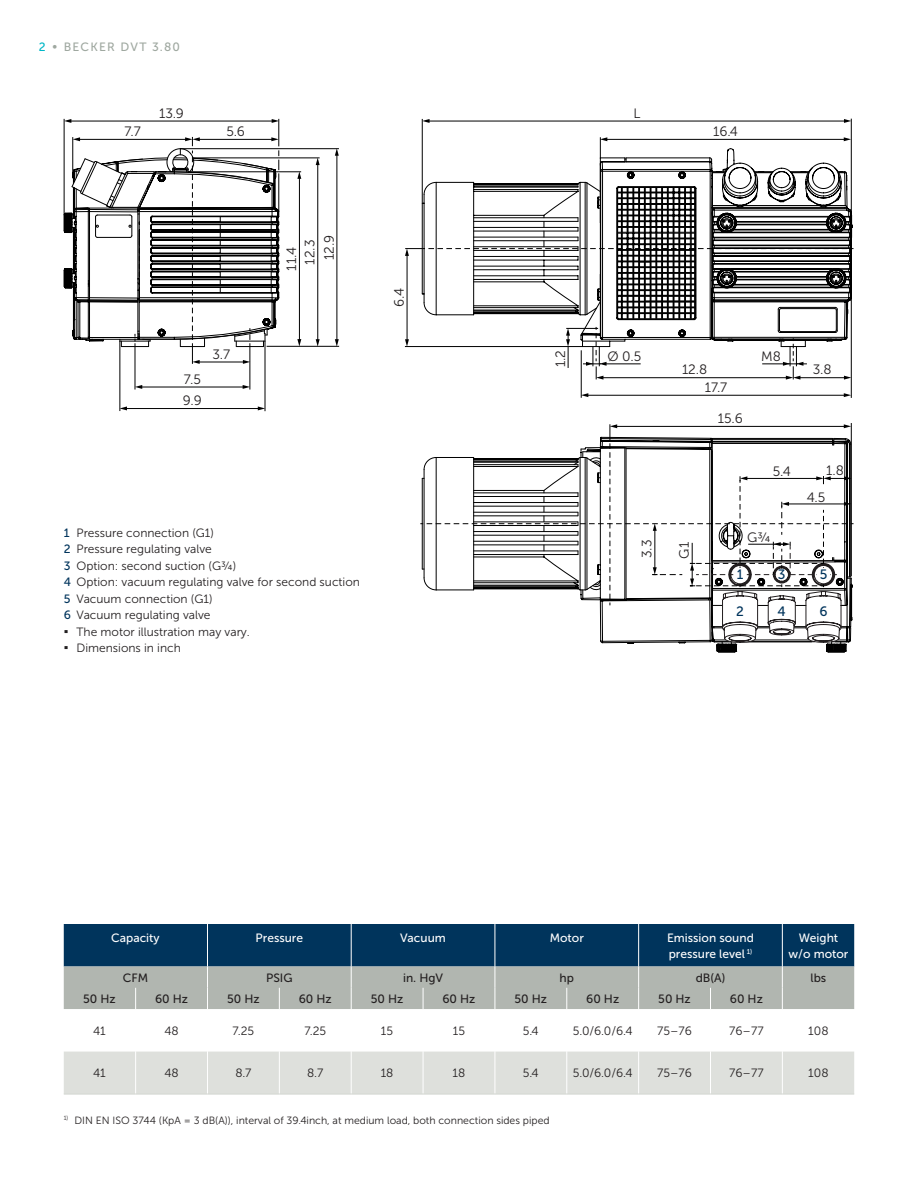
<style>
.page{position:relative;width:918px;height:1188px;background:#fff}
.page>*{position:absolute;margin:0;border:0;box-sizing:border-box;transform-origin:0 0}
.t1{font:13.5px/21.5px "Museo Sans 300";color:#231f20}
.t2{font:13.5px "Museo Sans 500";color:#00345c}
.t3{font:700 13.5px/16.5px "Verdana";color:#231f20}
.t4{font:12px/16.5px "Museo Sans 300";color:#231f20}
.t5{font:12px/16.5px "Museo Sans 500";color:#fff}
.t6{font:12px "Museo Sans 500";color:#231f20}
.t7{font:12px "Museo Sans 500";letter-spacing:.1em;color:#9fa8a0}
.t8{font:12px/16.5px "Museo Sans 500";color:#00345c;text-align:justify}
.t9{font:10.5px "Museo Sans 300";color:#231f20}
.s1{color:#00b7c7}
</style>
<div class="page">
<hr style="left:250px;top:347px;width:1px;height:43px;background:#000">
<hr style="left:135px;top:347px;width:1px;height:43px;background:#000">
<hr style="left:141px;top:387px;width:103px;height:1px;background:#000">
<svg style="left:135px;top:385px;width:7px;height:4px"></svg>
<svg style="left:243px;top:385px;width:7px;height:4px"></svg>
<hr style="left:120px;top:341px;width:1px;height:70px;background:#000">
<hr style="left:126px;top:408px;width:133px;height:1px;background:#000">
<svg style="left:120px;top:406px;width:7px;height:4px"></svg>
<svg style="left:258px;top:406px;width:7px;height:4px"></svg>
<hr style="left:265px;top:341px;width:1px;height:70px;background:#000">
<svg style="left:64px;top:119px;width:216px;height:245px"></svg>
<hr style="left:188px;top:171px;width:113px;height:1px;background:#000">
<hr style="left:299px;top:177px;width:1px;height:163px;background:#000">
<svg style="left:297px;top:339px;width:4px;height:7px"></svg>
<svg style="left:297px;top:171px;width:4px;height:8px"></svg>
<hr style="left:267px;top:346px;width:72px;height:1px;background:#000">
<hr style="left:317px;top:164px;width:1px;height:177px;background:#000">
<svg style="left:316px;top:339px;width:4px;height:8px"></svg>
<svg style="left:316px;top:159px;width:4px;height:6px"></svg>
<hr style="left:337px;top:154px;width:1px;height:187px;background:#000">
<svg style="left:335px;top:339px;width:4px;height:8px"></svg>
<svg style="left:335px;top:149px;width:4px;height:7px"></svg>
<hr style="left:193px;top:158px;width:127px;height:1px;background:#000">
<hr style="left:180px;top:148px;width:159px;height:1px;background:#000">
<hr style="left:422px;top:119px;width:1px;height:84px;background:#000">
<hr style="left:428px;top:121px;width:417px;height:1px;background:#000">
<svg style="left:422px;top:119px;width:8px;height:4px"></svg>
<svg style="left:844px;top:119px;width:7px;height:4px"></svg>
<hr style="left:851px;top:119px;width:1px;height:179px;background:#000">
<svg style="left:405px;top:137px;width:449px;height:516px"></svg>
<div style="left:733px;top:568px;width:14px;height:13px;background:#fff;border-radius:50%"></div>
<div style="left:776px;top:569px;width:12px;height:12px;background:#fff;border-radius:50%"></div>
<div style="left:817px;top:568px;width:13px;height:13px;background:#fff;border-radius:50%"></div>
<div style="left:64px;top:1052px;width:790px;height:42px;background:#dee0dc"></div>
<hr style="left:135px;top:1052px;width:1px;height:42px;background:#fff">
<hr style="left:207px;top:1052px;width:1px;height:42px;background:#fff">
<hr style="left:279px;top:1052px;width:1px;height:42px;background:#fff">
<hr style="left:351px;top:1052px;width:1px;height:42px;background:#fff">
<hr style="left:423px;top:1052px;width:1px;height:42px;background:#fff">
<hr style="left:495px;top:1052px;width:1px;height:42px;background:#fff">
<hr style="left:566px;top:1052px;width:1px;height:42px;background:#fff">
<hr style="left:638px;top:1052px;width:1px;height:42px;background:#fff">
<hr style="left:710px;top:1052px;width:1px;height:42px;background:#fff">
<hr style="left:782px;top:1052px;width:1px;height:42px;background:#fff">
<hr style="left:64px;top:1094px;width:72px;height:1px;background:#d4d7d2">
<hr style="left:136px;top:1094px;width:71px;height:1px;background:#d4d7d2">
<hr style="left:207px;top:1094px;width:72px;height:1px;background:#d4d7d2">
<hr style="left:279px;top:1094px;width:72px;height:1px;background:#d4d7d2">
<hr style="left:351px;top:1094px;width:72px;height:1px;background:#d4d7d2">
<hr style="left:423px;top:1094px;width:72px;height:1px;background:#d4d7d2">
<hr style="left:495px;top:1094px;width:72px;height:1px;background:#d4d7d2">
<hr style="left:567px;top:1094px;width:72px;height:1px;background:#d4d7d2">
<hr style="left:639px;top:1094px;width:72px;height:1px;background:#d4d7d2">
<hr style="left:711px;top:1094px;width:71px;height:1px;background:#d4d7d2">
<hr style="left:782px;top:1094px;width:72px;height:1px;background:#d4d7d2">
<svg style="left:64px;top:924px;width:790px;height:85px;background:#5a7687"></svg>
<p class="t7" style="left:39px;top:40px;width:143px"><span class="s1">2</span> • BECKER DVT 3.80</p>
<p class="t1" style="left:159px;top:103px;width:27px">13.9</p>
<p class="t1" style="left:124px;top:121px;width:18px">7.7</p>
<p class="t1" style="left:226px;top:121px;width:20px">5.6</p>
<p class="t1" style="left:183px;top:369px;width:20px">7.5<br>9.9</p>
<p class="t1" style="left:212px;top:344px;width:19px">3.7</p>
<p class="t1" style="left:281px;top:271px;width:25px;rotate:-90deg">11.4</p>
<p class="t1" style="left:299px;top:265px;width:26px;rotate:-90deg">12.3</p>
<p class="t1" style="left:318px;top:260px;width:27px;rotate:-90deg">12.9</p>
<p class="t1" style="left:389px;top:307px;width:20px;rotate:-90deg">6.4</p>
<p class="t4" style="left:77px;top:524px;width:285px">Pressure connection (G1)<br>Pressure regulating valve<br>Option: second suction (G¾)<br>Option: vacuum regulating valve for second suction<br>Vacuum connection (G1)<br>Vacuum regulating valve<br>The motor illustration may vary.<br>Dimensions in inch</p>
<p class="t8" style="left:64px;top:524px;width:9px">1<br>2<br>3<br>4<br>5<br>6</p>
<p class="t3" style="left:64px;top:622px;width:6px">▪ ▪</p>
<p class="t1" style="left:634px;top:103px;width:9px">L</p>
<p class="t1" style="left:713px;top:121px;width:26px">16.4</p>
<p class="t1" style="left:550px;top:367px;width:19px;rotate:-90deg">1.2</p>
<p class="t1" style="left:607px;top:345px;width:35px">Ø 0.5</p>
<p class="t1" style="left:761px;top:345px;width:21px">M8</p>
<p class="t1" style="left:682px;top:359px;width:27px">12.8</p>
<p class="t1" style="left:813px;top:359px;width:20px">3.8</p>
<p class="t1" style="left:705px;top:377px;width:24px">17.7</p>
<p class="t1" style="left:636px;top:558px;width:20px;rotate:-90deg">3.3</p>
<p class="t1" style="left:674px;top:559px;width:18px;rotate:-90deg">G1</p>
<p class="t1" style="left:718px;top:408px;width:26px">15.6</p>
<p class="t1" style="left:773px;top:461px;width:20px">5.4</p>
<p class="t1" style="left:826px;top:460px;width:19px">1.8</p>
<p class="t1" style="left:807px;top:486px;width:20px">4.5</p>
<p class="t1" style="left:747px;top:527px;width:25px">G¾</p>
<p class="t2" style="left:737px;top:567px;width:8px">1</p>
<p class="t2" style="left:778px;top:567px;width:9px">3</p>
<p class="t2" style="left:820px;top:567px;width:9px">5</p>
<p class="t2" style="left:736px;top:604px;width:9px">2</p>
<p class="t2" style="left:778px;top:604px;width:10px">4</p>
<p class="t2" style="left:819px;top:604px;width:10px">6</p>
<p class="t5" style="left:111px;top:929px;width:50px">Capacity</p>
<p class="t5" style="left:256px;top:929px;width:49px">Pressure</p>
<p class="t5" style="left:400px;top:929px;width:47px">Vacuum</p>
<p class="t5" style="left:550px;top:929px;width:36px">Motor</p>
<p class="t5" style="left:667px;top:929px;width:88px">Emission sound pressure level <sup>1)</sup></p>
<p class="t5" style="left:789px;top:929px;width:61px;text-align:center">Weight w/o motor</p>
<p class="t6" style="left:123px;top:971px;width:27px">CFM</p>
<p class="t6" style="left:266px;top:971px;width:28px">PSIG</p>
<p class="t6" style="left:403px;top:971px;width:41px">in. HgV</p>
<p class="t6" style="left:560px;top:971px;width:16px">hp</p>
<p class="t6" style="left:696px;top:971px;width:31px">dB(A)</p>
<p class="t6" style="left:811px;top:971px;width:17px">lbs</p>
<p class="t6" style="left:83px;top:992px;width:34px">50 Hz</p>
<p class="t6" style="left:155px;top:992px;width:35px">60 Hz</p>
<p class="t6" style="left:227px;top:992px;width:34px">50 Hz</p>
<p class="t6" style="left:299px;top:992px;width:35px">60 Hz</p>
<p class="t6" style="left:371px;top:992px;width:34px">50 Hz</p>
<p class="t6" style="left:442px;top:992px;width:35px">60 Hz</p>
<p class="t6" style="left:515px;top:992px;width:34px">50 Hz</p>
<p class="t6" style="left:586px;top:992px;width:35px">60 Hz</p>
<p class="t6" style="left:658px;top:992px;width:34px">50 Hz</p>
<p class="t6" style="left:730px;top:992px;width:35px">60 Hz</p>
<p class="t4" style="left:93px;top:1023px;width:14px">41</p>
<p class="t4" style="left:164px;top:1023px;width:16px">48</p>
<p class="t4" style="left:233px;top:1023px;width:23px">7.25</p>
<p class="t4" style="left:304px;top:1023px;width:23px">7.25</p>
<p class="t4" style="left:381px;top:1023px;width:14px">15</p>
<p class="t4" style="left:453px;top:1023px;width:14px">15</p>
<p class="t4" style="left:523px;top:1023px;width:17px">5.4</p>
<p class="t4" style="left:573px;top:1023px;width:61px">5.0/6.0/6.4</p>
<p class="t4" style="left:657px;top:1023px;width:36px">75–76</p>
<p class="t4" style="left:729px;top:1023px;width:36px">76–77</p>
<p class="t4" style="left:808px;top:1023px;width:22px">108</p>
<p class="t4" style="left:93px;top:1065px;width:14px">41</p>
<p class="t4" style="left:164px;top:1065px;width:16px">48</p>
<p class="t4" style="left:235px;top:1065px;width:18px">8.7</p>
<p class="t4" style="left:307px;top:1065px;width:18px">8.7</p>
<p class="t4" style="left:381px;top:1065px;width:14px">18</p>
<p class="t4" style="left:453px;top:1065px;width:14px">18</p>
<p class="t4" style="left:523px;top:1065px;width:17px">5.4</p>
<p class="t4" style="left:573px;top:1065px;width:61px">5.0/6.0/6.4</p>
<p class="t4" style="left:657px;top:1065px;width:36px">75–76</p>
<p class="t4" style="left:729px;top:1065px;width:36px">76–77</p>
<p class="t4" style="left:808px;top:1065px;width:22px">108</p>
<p class="t9" style="left:64px;top:1114px;width:487px"><sup>1)</sup> DIN EN ISO 3744 (KpA = 3 dB(A)), interval of 39.4inch, at medium load, both connection sides piped</p>
</div>
